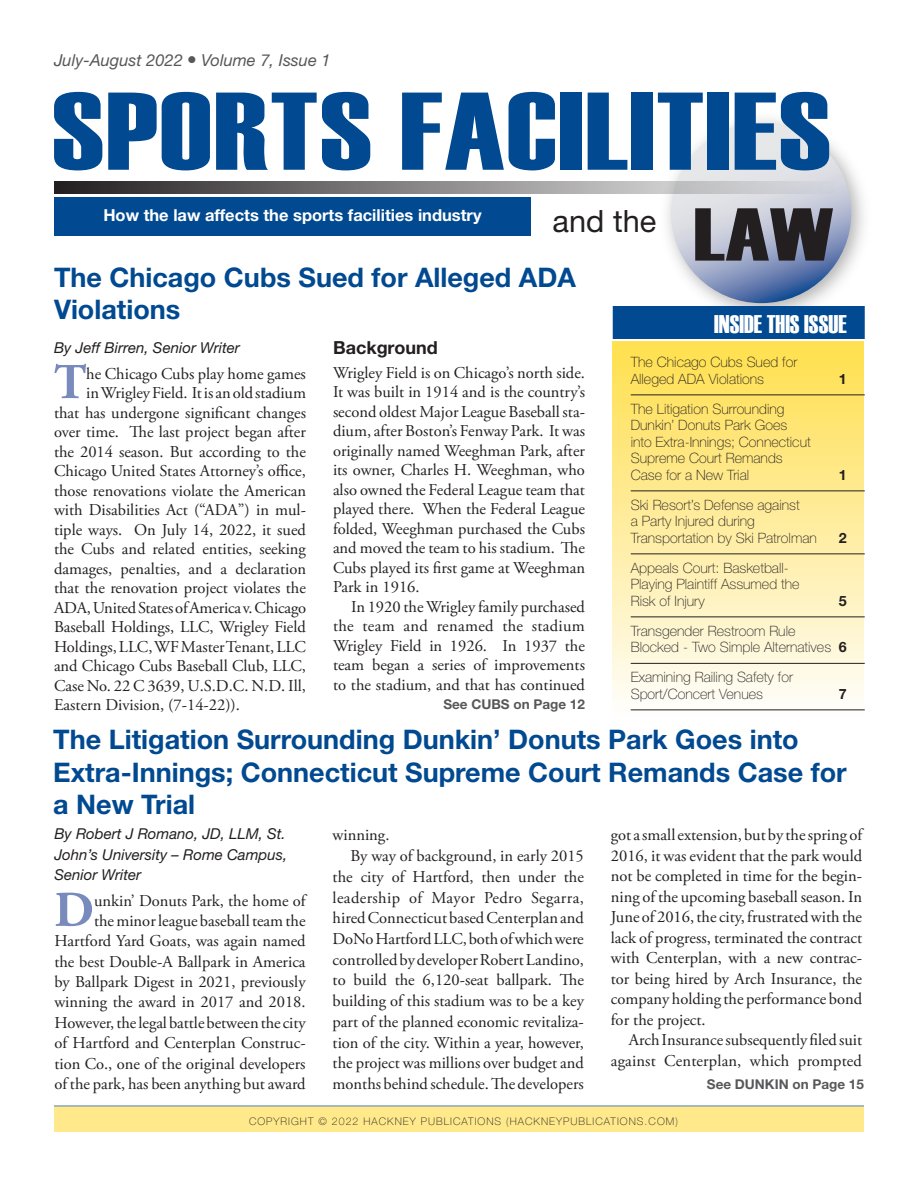
<style>
.page{position:relative;width:918px;height:1188px;background:#fff}
.page>*{position:absolute;margin:0;border:0;box-sizing:border-box;transform-origin:0 0}
.Body_First_with_IC{font:700 50.1px "Adobe Garamond Pro";color:#788bbc}
.t1{font:30.75px "Helvetica Neue LT Std";color:#231f20}
.Head_1{font:700 27px/32.4px "Helvetica Neue LT Std";color:#014990}
.TOC_Head{font:25.5px "Haettenschweiler";color:#fff}
.Subhead_2{font:700 18px "Helvetica Neue LT Std";color:#231f20}
.Body_text{font:16.5px/20.7px "Adobe Garamond Pro";color:#231f20;text-align:justify}
.Body_First_with_IC-2{font:16.5px/20.2px "Adobe Garamond Pro";color:#231f20;text-align:right}
.Body_First{font:16.5px/19.5px "Adobe Garamond Pro";color:#231f20;text-align:justify}
.t2{font:700 16.5px "Helvetica Neue LT Std";color:#fff}
.Date{font:italic 16.5px "Helvetica Neue LT Std";color:#57585a}
.Byline{font:italic 15px/20.4px "Helvetica Neue LT Std";color:#231f20;text-align:justify}
.t3{font:100 14.25px/16.5px "Helvetica Neue LT Std";color:#231f20}
.t4{font:700 14.25px "Helvetica Neue LT Std";color:#231f20}
.Continued_TO{font:700 13.5px "Helvetica Neue LT Std";color:#57585a}
.Page_copyright{font:100 10.5px "Helvetica Neue LT Std";letter-spacing:.1em;color:#231f20}
.s1{font-weight:700}
</style>
<div class="page">
<hr style="left:54px;top:1106px;width:810px;height:1px;background:#014990">
<div style="left:54px;top:1107px;width:810px;height:25px;background:#ffe98b"></div>
<img style="left:654px;top:105px;width:210px;height:201px">
<svg style="left:671px;top:123px;width:180px;height:180px"></svg>
<svg style="left:54px;top:182px;width:780px;height:12px"></svg>
<svg style="left:695px;top:208px;width:138px;height:53px"></svg>
<svg style="left:54px;top:92px;width:48px;height:78px"></svg>
<svg style="left:108px;top:92px;width:102px;height:78px"></svg>
<svg style="left:216px;top:92px;width:154px;height:78px"></svg>
<svg style="left:402px;top:92px;width:153px;height:78px"></svg>
<div style="left:561px;top:93px;width:21px;height:77px;background:#014990"></div>
<svg style="left:588px;top:93px;width:39px;height:77px"></svg>
<div style="left:632px;top:93px;width:21px;height:77px;background:#014990"></div>
<svg style="left:658px;top:93px;width:45px;height:77px"></svg>
<div style="left:708px;top:93px;width:21px;height:77px;background:#014990"></div>
<svg style="left:735px;top:92px;width:94px;height:78px"></svg>
<div style="left:54px;top:197px;width:477px;height:39px;background:#014990"></div>
<div style="left:613px;top:341px;width:250px;height:377px;background:linear-gradient(to bottom,#fedd4b,#fdfcf9)"></div>
<div style="left:613px;top:306px;width:252px;height:33px;background:#014990"></div>
<hr style="left:631px;top:394px;width:234px;height:1px;background:#231f20">
<hr style="left:631px;top:490px;width:234px;height:1px;background:#231f20">
<hr style="left:631px;top:553px;width:234px;height:1px;background:#231f20">
<hr style="left:631px;top:616px;width:234px;height:1px;background:#231f20">
<hr style="left:631px;top:663px;width:234px;height:1px;background:#231f20">
<hr style="left:631px;top:709px;width:234px;height:1px;background:#231f20">
<p class="Date" style="left:54px;top:50px;width:278px">July-August 2022 ● Volume 7, Issue 1</p>
<p class="t2" style="left:103px;top:205px;width:380px">How the law affects the sports facilities industry</p>
<p class="t1" style="left:553px;top:203px;width:105px">and the</p>
<p class="Head_1" style="left:54px;top:261px;width:523px">The Chicago Cubs Sued for Alleged ADA<br>Violations</p>
<p class="Byline" style="left:54px;top:337px;width:187px">By Jeff Birren, Senior Writer</p>
<p class="Body_First_with_IC" style="left:54px;top:353px;width:34px">T</p>
<p class="Body_First_with_IC-2" style="left:86px;top:364px;width:221px">he Chicago Cubs play home games</p>
<p class="Subhead_2" style="left:333px;top:336px;width:106px">Background</p>
<p class="Body_First" style="left:333px;top:364px;width:254px">Wrigley Field is on Chicago’s north side.<br>It was built in 1914 and is the country’s second oldest Major League Baseball sta&shy;dium, after Boston’s Fenway Park. It was originally named Weeghman Park, after its owner, Charles H. Weeghman, who also owned the Federal League team that played there. When the Federal League folded, Weeghman purchased the Cubs and moved the team to his stadium. The Cubs played its first game at Weeghman Park in 1916.</p>
<p class="Body_text" style="left:333px;top:598px;width:254px;line-height:19.5px;text-indent:18px">In 1920 the Wrigley family purchased the team and renamed the stadium Wrigley Field in 1926. In 1937 the team began a series of improvements to the stadium, and that has continued</p>
<p class="Body_First_with_IC-2" style="left:86px;top:383px;width:221px">in Wrigley Field. It is an old stadium</p>
<p class="Body_First_with_IC-2" style="left:54px;top:403px;width:254px">that has undergone significant changes</p>
<p class="Body_First_with_IC-2" style="left:54px;top:422px;width:253px">over time. The last project began after</p>
<p class="Body_First_with_IC-2" style="left:54px;top:442px;width:253px">the 2014 season. But according to the</p>
<p class="Body_First_with_IC-2" style="left:54px;top:461px;width:253px">Chicago United States Attorney’s office,</p>
<p class="Body_First_with_IC-2" style="left:54px;top:481px;width:254px">those renovations violate the American</p>
<p class="Body_First_with_IC-2" style="left:54px;top:500px;width:254px">with Disabilities Act (“ADA”) in mul-</p>
<p class="Body_First_with_IC-2" style="left:54px;top:520px;width:253px">tiple ways. On July 14, 2022, it sued</p>
<p class="Body_First_with_IC-2" style="left:54px;top:539px;width:254px">the Cubs and related entities, seeking</p>
<p class="Body_First_with_IC-2" style="left:54px;top:559px;width:254px">damages, penalties, and a declaration</p>
<p class="Body_First_with_IC-2" style="left:54px;top:578px;width:254px">that the renovation project violates the</p>
<p class="Body_First_with_IC-2" style="left:54px;top:598px;width:254px">ADA, United States of America v. Chicago</p>
<p class="Body_First_with_IC-2" style="left:54px;top:617px;width:254px">Baseball Holdings, LLC, Wrigley Field</p>
<p class="Body_First_with_IC-2" style="left:54px;top:637px;width:253px">Holdings, LLC, WF Master Tenant, LLC</p>
<p class="Body_First_with_IC-2" style="left:54px;top:656px;width:254px">and Chicago Cubs Baseball Club, LLC,</p>
<p class="Body_First_with_IC-2" style="left:54px;top:676px;width:253px">Case No. 22 C 3639, U.S.D.C. N.D. Ill,</p>
<p class="Body_First_with_IC-2" style="left:54px;top:695px;width:188px">Eastern Division, (7-14-22)).</p>
<p class="Continued_TO" style="left:443px;top:696px;width:143px">See CUBS on Page 12</p>
<p class="TOC_Head" style="left:714px;top:307px;width:134px">INSIDE THIS ISSUE</p>
<p class="t3" style="left:631px;top:354px;width:168px">The Chicago Cubs Sued for<br>Alleged ADA Violations</p>
<p class="t4" style="left:839px;top:370px;width:9px">1</p>
<p class="t3" style="left:631px;top:401px;width:182px">The Litigation Surrounding<br>Dunkin’ Donuts Park Goes into Extra-Innings; Connecticut<br>Supreme Court Remands<br>Case for a New Trial</p>
<p class="t3" style="left:631px;top:497px;width:188px">Ski Resort’s Defense against<br>a Party Injured during<br>Transportation by Ski Patrolman</p>
<p class="t4" style="left:839px;top:466px;width:9px">1</p>
<p class="t4" style="left:839px;top:529px;width:9px">2</p>
<p class="t3" style="left:631px;top:560px;width:170px">Appeals Court: Basketball-<br>Playing Plaintiff Assumed the<br>Risk of Injury</p>
<p class="t4" style="left:839px;top:592px;width:9px">5</p>
<p class="t3" style="left:631px;top:623px;width:217px">Transgender Restroom Rule<br>Blocked - Two Simple Alternatives <span class="s1">6</span></p>
<p class="t3" style="left:631px;top:669px;width:164px">Examining Railing Safety for<br>Sport/Concert Venues</p>
<p class="t4" style="left:839px;top:685px;width:9px">7</p>
<p class="Head_1" style="left:53px;top:723px;width:795px">The Litigation Surrounding Dunkin’ Donuts Park Goes into<br>Extra-Innings; Connecticut Supreme Court Remands Case for a New Trial</p>
<p class="Byline" style="left:54px;top:823px;width:234px">By Robert J Romano, JD, LLM, St.<br>John’s University – Rome Campus, Senior Writer</p>
<p class="Body_First_with_IC" style="left:54px;top:881px;width:41px">D</p>
<p class="Body_First_with_IC-2" style="left:54px;top:892px;width:253px">unkin’ Donuts Park, the home of<br>the minor league baseball team the Hartford Yard Goats, was again named the best Double-A Ballpark in America by Ballpark Digest in 2021, previously winning the award in 2017 and 2018.<br>However, the legal battle between the city of Hartford and Centerplan Construc&shy;tion Co., one of the original developers of the park, has been anything but award</p>
<p class="Body_First_with_IC-2" style="left:333px;top:826px;width:58px">winning.</p>
<p class="Body_text" style="left:333px;top:846px;width:253px;text-indent:18px">By way of background, in early 2015 the city of Hartford, then under the leadership of Mayor Pedro Segarra, hired Connecticut based Centerplan and DoNo Hartford LLC, both of which were controlled by developer Robert Landino, to build the 6,120-seat ballpark. The building of this stadium was to be a key part of the planned economic revitaliza&shy;tion of the city. Within a year, however, the project was millions over budget and months behind schedule. The developers</p>
<p class="Body_text" style="left:611px;top:826px;width:253px">got a small extension, but by the spring of 2016, it was evident that the park would not be completed in time for the begin&shy;ning of the upcoming baseball season. In June of 2016, the city, frustrated with the lack of progress, terminated the contract with Centerplan, with a new contrac&shy;tor being hired by Arch Insurance, the company holding the performance bond for the project.</p>
<p class="Body_text" style="left:611px;top:1030px;width:253px;text-align:right">Arch Insurance subsequently filed suit against Centerplan, which prompted</p>
<p class="Continued_TO" style="left:707px;top:1076px;width:159px">See DUNKIN on Page 15</p>
<p class="Page_copyright" style="left:249px;top:1115px;width:430px">COPYRIGHT © 2022 HACKNEY PUBLICATIONS (HACKNEYPUBLICATIONS.COM)</p>
</div>
